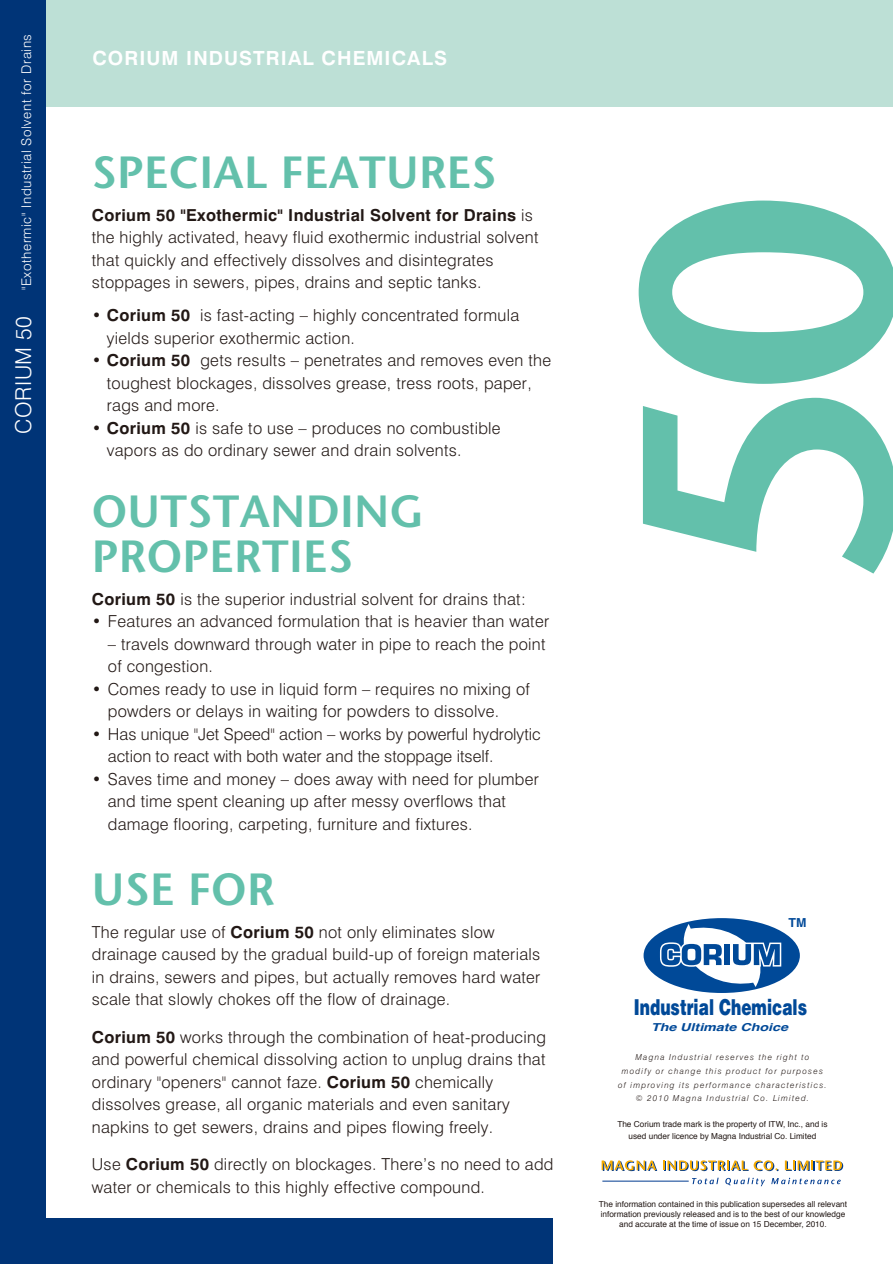
<style>
.page{position:relative;width:893px;height:1264px;background:#fff}
.page>*{position:absolute;margin:0;border:0;box-sizing:border-box;transform-origin:0 0}
.t1{font:600 356.4px "Stone Sans";color:#63c0ab}
.t2{font:600 45px/44.7px "Stone Sans";letter-spacing:.005em;color:#63c0ab}
.t3{font:900 21.9px "Helvetica";color:#004998;scale:.7 1}
.t4{font:700 19.5px "Swiss 721 BT";letter-spacing:.055em;color:#fff}
.t5{font:300 16.5px/22.5px "Swiss 721 BT";letter-spacing:.02em;color:#221815}
.t6{font:300 16.5px/22.5px "Swiss 721 BT";color:#221815}
.t7{font:300 13.35px "Swiss 721 BT";letter-spacing:.045em;color:#fff}
.t8{font:700 12.45px "Helvetica";color:#004998}
.t9{font:italic 700 10.95px "Helvetica";color:#004998;scale:1.3 1}
.t10{font:8.25px/9.9px "Helvetica";color:#221815;text-align:center}
.t11{font:italic 300 8.25px/13.6px "Swiss 721 BT";letter-spacing:.145em;color:#221815;text-align:center}
.s1{font-size:21.9px}
.s2{font-weight:700}
</style>
<div class="page">
<div style="left:0;top:0;width:892px;height:107px;background:#bde0d6"></div>
<div style="left:0;top:1217px;width:552px;height:46px;background:#003477"></div>
<div style="left:0;top:0;width:46px;height:1263px;background:#003477"></div>
<hr style="left:602px;top:1180px;width:86px;height:1px;background:#003b8f">
<svg style="left:692px;top:1177px;width:26px;height:6px"></svg>
<svg style="left:725px;top:1177px;width:39px;height:9px"></svg>
<svg style="left:771px;top:1177px;width:69px;height:6px"></svg>
<svg style="left:601px;top:1160px;width:177px;height:10px"></svg>
<svg style="left:784px;top:1160px;width:58px;height:10px"></svg>
<div style="left:643px;top:918px;width:156px;height:74px;background:#004998;border-radius:50%"></div>
<svg style="left:659px;top:923px;width:122px;height:63px"></svg>
<p class="t7" style="left:18px;top:433px;width:401px;rotate:-90deg"><span class="s1">CORIUM 50</span> "Exothermic" Industrial Solvent for Drains</p>
<p class="t4" style="left:92px;top:46px;width:356px">CORIUM INDUSTRIAL CHEMICALS</p>
<h2 class="t2" style="left:92px;top:149px;width:406px">SPECIAL FEATURES</h2>
<p class="t5" style="left:92px;top:203px;width:448px"><span class="s2">Corium 50 "Exothermic" Industrial Solvent for Drains</span> is the highly activated, heavy fluid exothermic industrial solvent that quickly and effectively dissolves and disintegrates stoppages in sewers, pipes, drains and septic tanks.</p>
<p class="t5" style="left:107px;top:304px;width:413px;text-indent:-15px"><span class="s2">• Corium 50</span> is fast-acting – highly concentrated formula yields superior exothermic action.</p>
<p class="t5" style="left:107px;top:349px;width:445px;text-indent:-15px"><span class="s2">• Corium 50</span> gets results – penetrates and removes even the toughest blockages, dissolves grease, tress roots, paper, rags and more.</p>
<p class="t5" style="left:107px;top:416px;width:395px;text-indent:-15px"><span class="s2">• Corium 50</span> is safe to use – produces no combustible vapors as do ordinary sewer and drain solvents.</p>
<h2 class="t2" style="left:92px;top:488px;width:334px">OUTSTANDING<br>PROPERTIES</h2>
<p class="t5" style="left:92px;top:587px;width:435px"><span class="s2">Corium 50</span> is the superior industrial solvent for drains that:</p>
<p class="t5" style="left:92px;top:609px;width:458px">• Features an advanced formulation that is heavier than water</p>
<p class="t5" style="left:108px;top:632px;width:439px">– travels downward through water in pipe to reach the point of congestion.</p>
<p class="t5" style="left:108px;top:677px;width:423px;text-indent:-16px">• Comes ready to use in liquid form – requires no mixing of powders or delays in waiting for powders to dissolve.</p>
<p class="t6" style="left:108px;top:722px;width:434px;text-indent:-16px">• Has unique "Jet Speed" action – works by powerful hydrolytic action to react with both water and the stoppage itself.</p>
<p class="t5" style="left:108px;top:767px;width:432px;text-indent:-16px">• Saves time and money – does away with need for plumber and time spent cleaning up after messy overflows that damage flooring, carpeting, furniture and fixtures.</p>
<h2 class="t2" style="left:92px;top:865px;width:184px">USE FOR</h2>
<p class="t5" style="left:92px;top:920px;width:450px">The regular use of <span class="s2">Corium 50</span> not only eliminates slow drainage caused by the gradual build-up of foreign materials in drains, sewers and pipes, but actually removes hard water scale that slowly chokes off the flow of drainage.</p>
<p class="t5" style="left:92px;top:1025px;width:455px"><span class="s2">Corium 50</span> works through the combination of heat-producing and powerful chemical dissolving action to unplug drains that ordinary "openers" cannot faze. <span class="s2">Corium 50</span> chemically dissolves grease, all organic materials and even sanitary napkins to get sewers, drains and pipes flowing freely.</p>
<p class="t5" style="left:92px;top:1152px;width:463px">Use <span class="s2">Corium 50</span> directly on blockages. There’s no need to add water or chemicals to this highly effective compound.</p>
<h1 class="t1" style="left:546px;top:584px;width:395px;rotate:-90deg">50</h1>
<p class="t8" style="left:788px;top:912px;width:19px">TM</p>
<h3 class="t3" style="left:633px;top:993px;width:249px">Industrial Chemicals</h3>
<p class="t9" style="left:650px;top:1017px;width:107px">The Ultimate Choice</p>
<p class="t11" style="left:618px;top:1050px;width:210px">Magna Industrial reserves the right to<br>modify or change this product for purposes of improving its performance characteristics. © 2010 Magna Industrial Co. Limited.</p>
<p class="t10" style="left:617px;top:1118px;width:212px;line-height:12px">The Corium trade mark is the property of ITW, Inc., and is used under licence by Magna Industrial Co. Limited</p>
<p class="t10" style="left:598px;top:1198px;width:250px">The information contained in this publication supersedes all relevant information previously released and is to the best of our knowledge and accurate at the time of issue on 15 December, 2010.</p>
</div>
